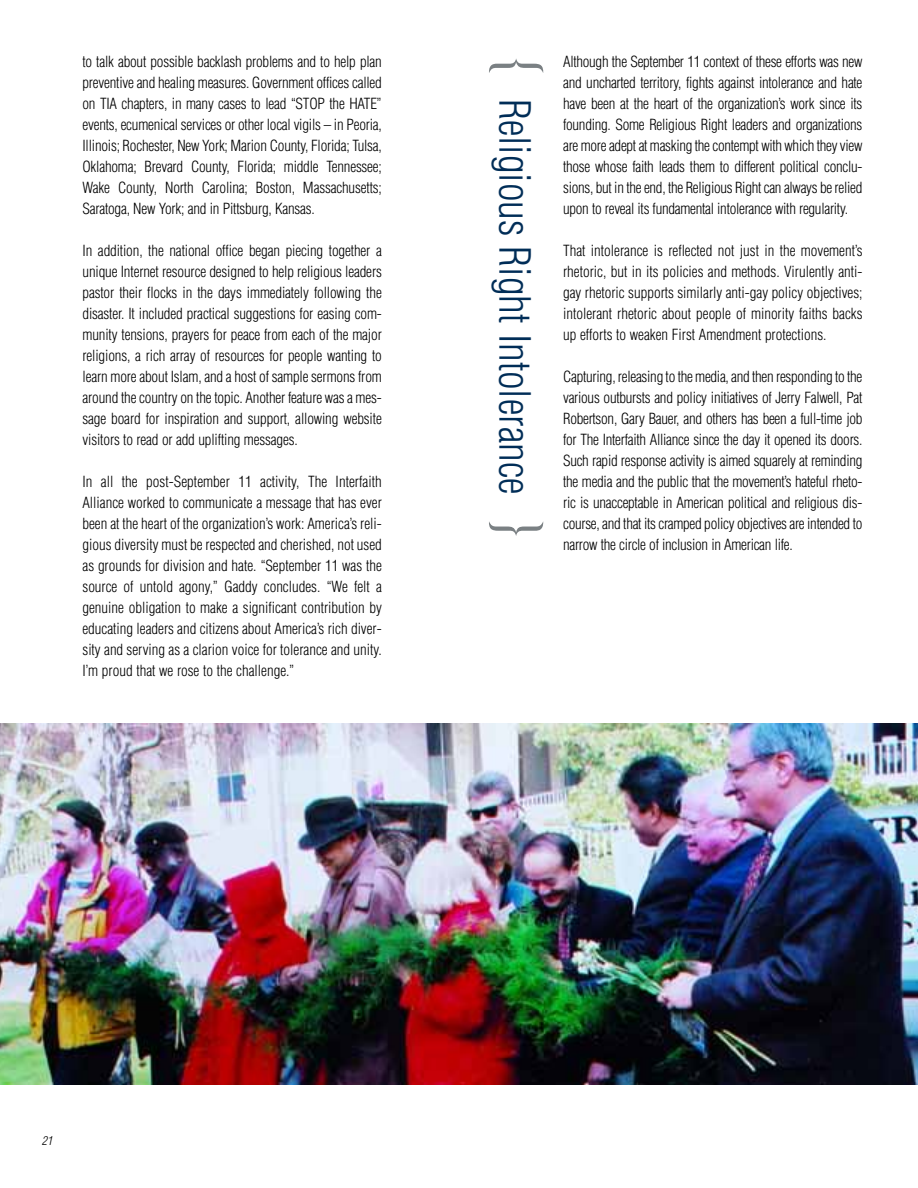
<style>
.page{position:relative;width:918px;height:1188px;background:#fff}
.page>*{position:absolute;margin:0;border:0;box-sizing:border-box;transform-origin:0 0}
.t1{font:300 condensed 42px "Helvetica";color:#002d57}
.t2{font:300 condensed 15px/21px "Helvetica";letter-spacing:-.01em;color:#000;text-align:justify}
.t3{font:italic 300 condensed 12px "Helvetica";color:#000}
.s1{font-size:63px;color:#7a8083}
</style>
<div class="page">
<img style="left:0;top:723px;width:918px;height:361px">
<p class="t2" style="left:82px;top:52px;width:301px">to talk about possible backlash problems and to help plan preventive and healing measures. Government offices called on TIA chapters, in many cases to lead “STOP the HATE” events, ecumenical services or other local vigils – in Peoria, Illinois; Rochester, New York; Marion County, Florida; Tulsa, Oklahoma; Brevard County, Florida; middle Tennessee; Wake County, North Carolina; Boston, Massachusetts; Saratoga, New York; and in Pittsburg, Kansas.</p>
<p class="t2" style="left:82px;top:241px;width:301px">In addition, the national office began piecing together a unique Internet resource designed to help religious leaders pastor their flocks in the days immediately following the disaster. It included practical suggestions for easing com&shy;munity tensions, prayers for peace from each of the major religions, a rich array of resources for people wanting to learn more about Islam, and a host of sample sermons from around the country on the topic. Another feature was a mes&shy;sage board for inspiration and support, allowing website visitors to read or add uplifting messages.</p>
<p class="t2" style="left:82px;top:472px;width:301px">In all the post-September 11 activity, The Interfaith Alliance worked to communicate a message that has ever been at the heart of the organization’s work: America’s reli&shy;gious diversity must be respected and cherished, not used as grounds for division and hate. “September 11 was the source of untold agony,” Gaddy concludes. “We felt a genuine obligation to make a significant contribution by educating leaders and citizens about America’s rich diver&shy;sity and serving as a clarion voice for tolerance and unity.<br>I’m proud that we rose to the challenge.”</p>
<h1 class="t1" style="left:531px;top:56px;width:485px;rotate:90deg"><span class="s1">{</span> Religious Right Intolerance <span class="s1">}</span></h1>
<p class="t2" style="left:563px;top:52px;width:301px">Although the September 11 context of these efforts was new and uncharted territory, fights against intolerance and hate have been at the heart of the organization’s work since its founding. Some Religious Right leaders and organizations are more adept at masking the contempt with which they view those whose faith leads them to different political conclu&shy;sions, but in the end, the Religious Right can always be relied upon to reveal its fundamental intolerance with regularity.</p>
<p class="t2" style="left:563px;top:241px;width:301px">That intolerance is reflected not just in the movement’s rhetoric, but in its policies and methods. Virulently anti&shy;gay rhetoric supports similarly anti-gay policy objectives; intolerant rhetoric about people of minority faiths backs up efforts to weaken First Amendment protections.</p>
<p class="t2" style="left:563px;top:367px;width:301px">Capturing, releasing to the media, and then responding to the various outbursts and policy initiatives of Jerry Falwell, Pat Robertson, Gary Bauer, and others has been a full-time job for The Interfaith Alliance since the day it opened its doors.<br>Such rapid response activity is aimed squarely at reminding the media and the public that the movement’s hateful rheto&shy;ric is unacceptable in American political and religious dis&shy;course, and that its cramped policy objectives are intended to narrow the circle of inclusion in American life.</p>
<p class="t3" style="left:42px;top:1136px;width:15px">21</p>
</div>
